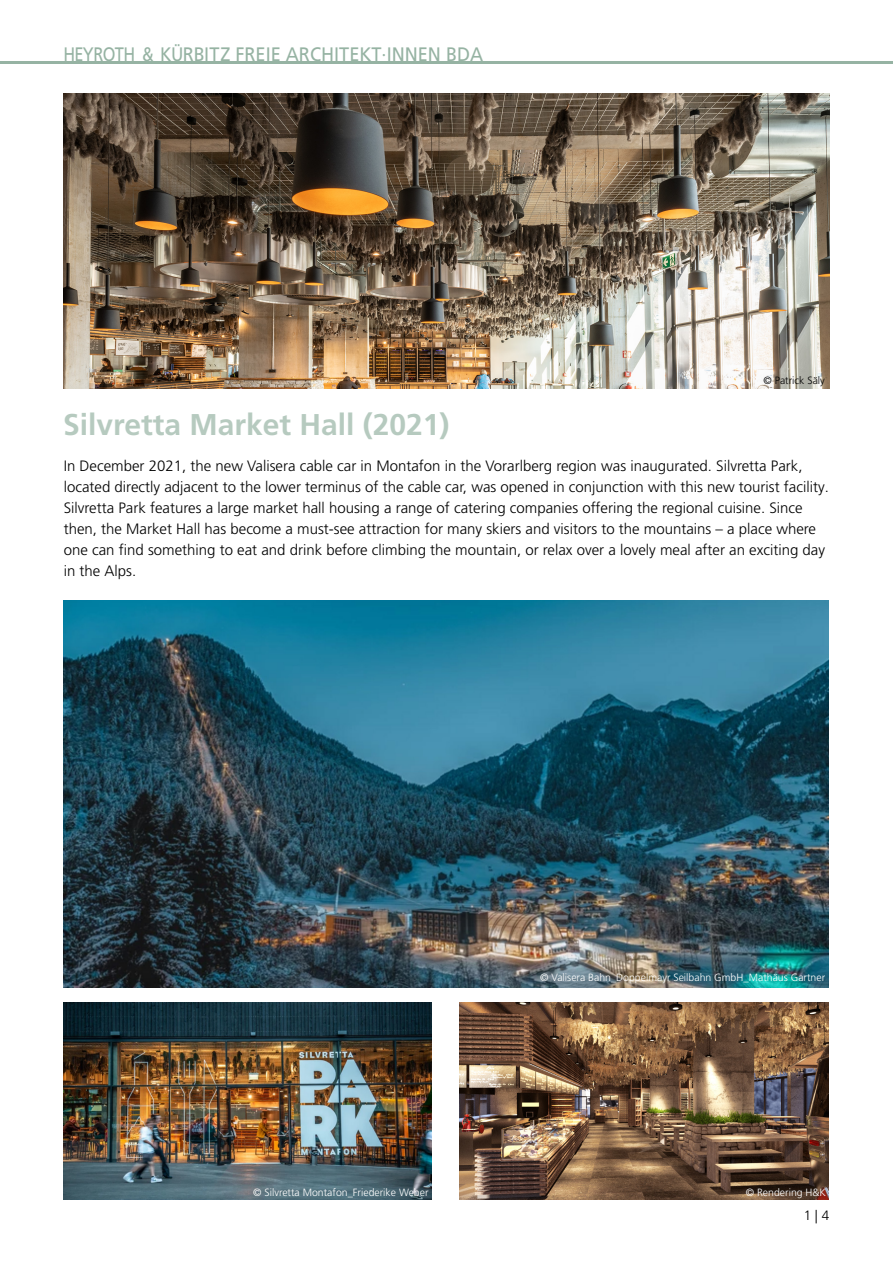
<style>
.page{position:relative;width:893px;height:1263px;background:#fff}
.page>*{position:absolute;margin:0;border:0;box-sizing:border-box;transform-origin:0 0}
.t1{font:700 30px "Frutiger LT Pro";color:#b6cabf}
.t2{font:19.5px "Frutiger LT Pro";color:#96b3a3;scale:.84 1}
.t3{font:300 15px/21px "Frutiger LT Pro";color:#000}
.t4{font:300 13.5px "Frutiger LT Pro";color:#000}
.t5{font:300 10.5px "Frutiger LT Pro";color:#fff}
.t6{font:300 10.5px "Frutiger LT Pro";color:#000}
</style>
<div class="page">
<hr style="left:0;top:61px;width:893px;height:3px;background:#96b3a3">
<img style="left:64px;top:94px;width:765px;height:294px">
<img style="left:63px;top:600px;width:766px;height:387px">
<img style="left:460px;top:1003px;width:369px;height:196px">
<img style="left:63px;top:1003px;width:369px;height:196px">
<h2 class="t2" style="left:63px;top:43px;width:501px">HEYROTH &amp; KÜRBITZ FREIE ARCHITEKT·INNEN BDA</h2>
<p class="t6" style="left:763px;top:374px;width:63px">© Patrick Säly</p>
<p class="t1" style="left:63px;top:407px;width:388px">Silvretta Market Hall (2021)</p>
<p class="t3" style="left:64px;top:455px;width:767px">In December 2021, the new Valisera cable car in Montafon in the Vorarlberg region was inaugurated. Silvretta Park, located directly adjacent to the lower terminus of the cable car, was opened in conjunction with this new tourist facility.<br>Silvretta Park features a large market hall housing a range of catering companies offering the regional cuisine. Since then, the Market Hall has become a must-see attraction for many skiers and visitors to the mountains – a place where one can find something to eat and drink before climbing the mountain, or relax over a lovely meal after an exciting day in the Alps.</p>
<p class="t5" style="left:540px;top:971px;width:286px">© Valisera Bahn_Doppelmayr Seilbahn GmbH_Mathäus Gartner</p>
<p class="t5" style="left:253px;top:1186px;width:177px">© Silvretta Montafon_Friederike Weber</p>
<p class="t5" style="left:746px;top:1186px;width:82px">© Rendering H&amp;K</p>
<p class="t4" style="left:804px;top:1207px;width:27px">1 | 4</p>
</div>
